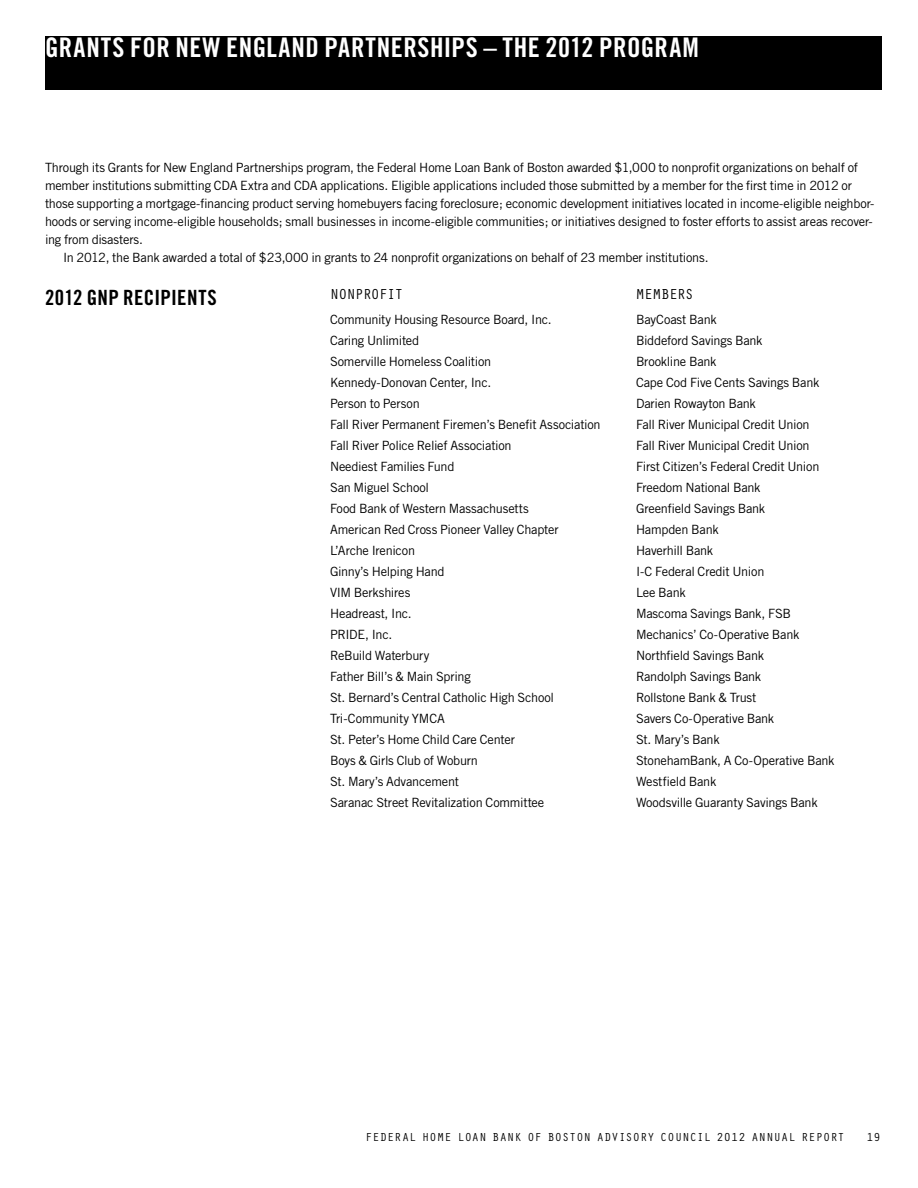
<style>
.page{position:relative;width:918px;height:1188px;background:#fff}
.page>*{position:absolute;margin:0;border:0;box-sizing:border-box;transform-origin:0 0}
.t1{font:27px "Trade Gothic Bold Cond Twenty";letter-spacing:.025em;color:#fff}
.t2{font:21px "Trade Gothic Bold Cond Twenty";letter-spacing:.015em;color:#000}
.t3{font:15px "Orator";letter-spacing:-.06em;color:#000}
.t4{font:12.75px "Trade Gothic";letter-spacing:-.02em;color:#000}
.t5{font:12px "Orator";letter-spacing:.01em;color:#000}
</style>
<div class="page">
<div style="left:45px;top:36px;width:837px;height:54px;background:#000"></div>
<h1 class="t1" style="left:45px;top:31px;width:655px">GRANTS FOR NEW ENGLAND PARTNERSHIPS – THE 2012 PROGRAM</h1>
<p class="t4" style="left:45px;top:160px;width:815px">Through its Grants for New England Partnerships program, the Federal Home Loan Bank of Boston awarded $1,000 to nonprofit organizations on behalf of</p>
<p class="t4" style="left:45px;top:178px;width:809px">member institutions submitting CDA Extra and CDA applications. Eligible applications included those submitted by a member for the first time in 2012 or</p>
<p class="t4" style="left:45px;top:196px;width:831px">those supporting a mortgage-financing product serving homebuyers facing foreclosure; economic development initiatives located in income-eligible neighbor-</p>
<p class="t4" style="left:45px;top:214px;width:829px">hoods or serving income-eligible households; small businesses in income-eligible communities; or initiatives designed to foster efforts to assist areas recover-</p>
<p class="t4" style="left:45px;top:232px;width:100px">ing from disasters.</p>
<p class="t4" style="left:63px;top:250px;width:647px">In 2012, the Bank awarded a total of $23,000 in grants to 24 nonprofit organizations on behalf of 23 member institutions.</p>
<p class="t3" style="left:330px;top:283px;width:195px">NONPROFIT M</p>
<p class="t3" style="left:644px;top:283px;width:51px">EMBERS</p>
<p class="t4" style="left:330px;top:312px;width:223px">Community Housing Resource Board, Inc.</p>
<p class="t4" style="left:636px;top:312px;width:82px">BayCoast Bank</p>
<p class="t4" style="left:330px;top:333px;width:91px">Caring Unlimited</p>
<p class="t4" style="left:636px;top:333px;width:128px">Biddeford Savings Bank</p>
<p class="t4" style="left:330px;top:354px;width:163px">Somerville Homeless Coalition</p>
<p class="t4" style="left:636px;top:354px;width:82px">Brookline Bank</p>
<p class="t4" style="left:330px;top:375px;width:163px">Kennedy-Donovan Center, Inc.</p>
<p class="t4" style="left:636px;top:375px;width:185px">Cape Cod Five Cents Savings Bank</p>
<p class="t4" style="left:330px;top:396px;width:91px">Person to Person</p>
<p class="t4" style="left:636px;top:396px;width:121px">Darien Rowayton Bank</p>
<p class="t4" style="left:330px;top:417px;width:272px">Fall River Permanent Firemen’s Benefit Association</p>
<p class="t4" style="left:636px;top:417px;width:175px">Fall River Municipal Credit Union</p>
<p class="t4" style="left:330px;top:438px;width:183px">Fall River Police Relief Association</p>
<p class="t4" style="left:636px;top:438px;width:175px">Fall River Municipal Credit Union</p>
<p class="t4" style="left:330px;top:459px;width:126px">Neediest Families Fund</p>
<p class="t4" style="left:636px;top:459px;width:185px">First Citizen’s Federal Credit Union</p>
<p class="t4" style="left:330px;top:480px;width:101px">San Miguel School</p>
<p class="t4" style="left:636px;top:480px;width:126px">Freedom National Bank</p>
<p class="t4" style="left:330px;top:501px;width:200px">Food Bank of Western Massachusetts</p>
<p class="t4" style="left:636px;top:501px;width:131px">Greenfield Savings Bank</p>
<p class="t4" style="left:330px;top:522px;width:230px">American Red Cross Pioneer Valley Chapter</p>
<p class="t4" style="left:636px;top:522px;width:84px">Hampden Bank</p>
<p class="t4" style="left:330px;top:543px;width:87px">L’Arche Irenicon</p>
<p class="t4" style="left:636px;top:543px;width:79px">Haverhill Bank</p>
<p class="t4" style="left:330px;top:564px;width:116px">Ginny’s Helping Hand</p>
<p class="t4" style="left:636px;top:564px;width:130px">I-C Federal Credit Union</p>
<p class="t4" style="left:330px;top:585px;width:82px">VIM Berkshires</p>
<p class="t4" style="left:636px;top:585px;width:51px">Lee Bank</p>
<p class="t4" style="left:330px;top:606px;width:83px">Headreast, Inc.</p>
<p class="t4" style="left:636px;top:606px;width:157px">Mascoma Savings Bank, FSB</p>
<p class="t4" style="left:330px;top:627px;width:64px">PRIDE, Inc.</p>
<p class="t4" style="left:636px;top:627px;width:165px">Mechanics’ Co-Operative Bank</p>
<p class="t4" style="left:330px;top:648px;width:101px">ReBuild Waterbury</p>
<p class="t4" style="left:636px;top:648px;width:130px">Northfield Savings Bank</p>
<p class="t4" style="left:330px;top:669px;width:142px">Father Bill’s &amp; Main Spring</p>
<p class="t4" style="left:636px;top:669px;width:127px">Randolph Savings Bank</p>
<p class="t4" style="left:330px;top:690px;width:226px">St. Bernard’s Central Catholic High School</p>
<p class="t4" style="left:636px;top:690px;width:122px">Rollstone Bank &amp; Trust</p>
<p class="t4" style="left:330px;top:711px;width:116px">Tri-Community YMCA</p>
<p class="t4" style="left:636px;top:711px;width:140px">Savers Co-Operative Bank</p>
<p class="t4" style="left:330px;top:732px;width:186px">St. Peter’s Home Child Care Center</p>
<p class="t4" style="left:636px;top:732px;width:85px">St. Mary’s Bank</p>
<p class="t4" style="left:330px;top:753px;width:150px">Boys &amp; Girls Club of Woburn</p>
<p class="t4" style="left:636px;top:753px;width:200px">StonehamBank, A Co-Operative Bank</p>
<p class="t4" style="left:330px;top:774px;width:131px">St. Mary’s Advancement</p>
<p class="t4" style="left:636px;top:774px;width:82px">Westfield Bank</p>
<p class="t4" style="left:330px;top:795px;width:216px">Saranac Street Revitalization Committee</p>
<p class="t4" style="left:636px;top:795px;width:183px">Woodsville Guaranty Savings Bank</p>
<h2 class="t2" style="left:45px;top:285px;width:53px">2012 GNP</h2>
<h2 class="t2" style="left:123px;top:285px;width:95px">RECIPIENTS</h2>
<p class="t5" style="left:365px;top:1129px;width:481px">FEDERAL HOME LOAN BANK OF BOSTON ADVISORY COUNCIL 2012 ANNUAL REPORT</p>
<p class="t5" style="left:866px;top:1129px;width:16px">19</p>
</div>
